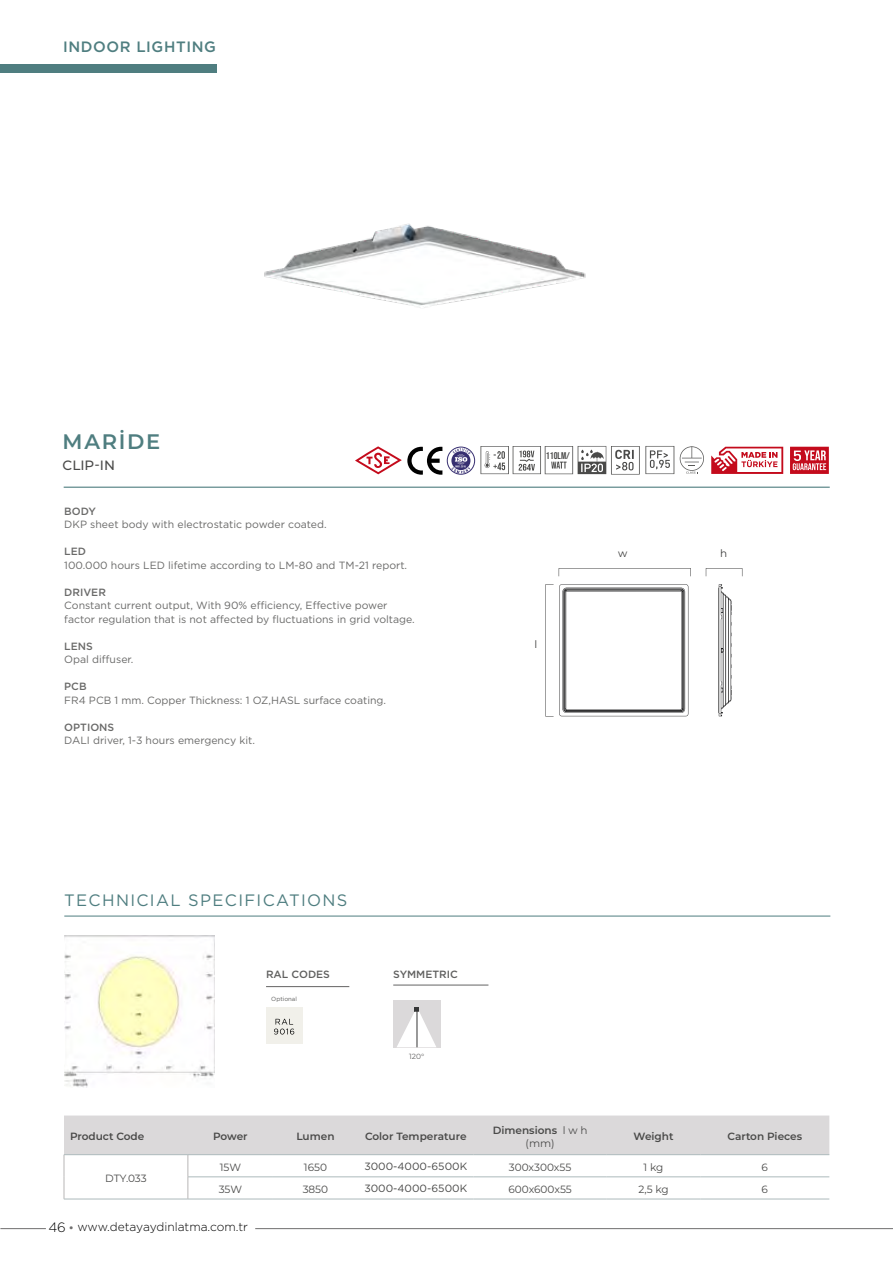
<style>
.page{position:relative;width:893px;height:1263px;background:#fff}
.page>*{position:absolute;margin:0;border:0;box-sizing:border-box;transform-origin:0 0}
.t1{font:600 21px "Montserrat";letter-spacing:.08em;color:#4f7e80}
.t2{font:16.5px "Gotham";letter-spacing:.08em;color:#4f7e80}
.t3{font:500 15px "Gotham";letter-spacing:.04em;color:#4f7e80}
.t4{font:500 13.5px "Montserrat";color:#4a4a49}
.t5{font:300 12px "Gotham";color:#000}
.t6{font:10.5px/13.5px "Gotham";color:#6a6a69}
.t7{font:600 10.5px/12.6px "Montserrat";color:#4a4a49;text-align:center}
.t8{font:10.5px "Montserrat";color:#4a4a49}
.t9{font:10.5px "Gotham";color:#4a4a49}
.t10{font:500 10.5px "Gotham";color:#6a6a69}
.t11{font:500 10.5px "Gotham";color:#60605f}
.t12{font:10.5px "Montserrat";color:#3c3c3b}
.t13{font:9.75px "Bebas Neue";color:#4a4a49}
.t14{font:7.5px "Montserrat";color:#646363}
.t15{font:6px "Gotham";color:#60605f}
.s1{font-weight:400}
.s2{font-size:13.5px}
.s3{color:#706f6f}
</style>
<div class="page">
<hr style="left:0;top:1228px;width:46px;height:1px;background:#706f6f">
<hr style="left:255px;top:1228px;width:638px;height:1px;background:#706f6f">
<div style="left:0;top:64px;width:217px;height:9px;background:#4f7e80"></div>
<hr style="left:64px;top:916px;width:766px;height:1px;background:#4f7e80">
<hr style="left:64px;top:487px;width:766px;height:1px;background:#4f7e80">
<img style="left:64px;top:936px;width:150px;height:152px">
<svg style="left:355px;top:446px;width:87px;height:29px"></svg>
<div style="left:447px;top:447px;width:28px;height:27px;border:1px solid #372f71;border-radius:50%"></div>
<svg style="left:451px;top:448px;width:20px;height:26px"></svg>
<svg style="left:680px;top:446px;width:24px;height:28px"></svg>
<svg style="left:480px;top:446px;width:194px;height:28px"></svg>
<img style="left:264px;top:223px;width:322px;height:85px">
<hr style="left:64px;top:1199px;width:124px;height:1px;background:#adbabc">
<hr style="left:188px;top:1199px;width:85px;height:1px;background:#adbabc">
<hr style="left:273px;top:1199px;width:85px;height:1px;background:#adbabc">
<hr style="left:358px;top:1199px;width:116px;height:1px;background:#adbabc">
<hr style="left:474px;top:1199px;width:133px;height:1px;background:#adbabc">
<hr style="left:607px;top:1199px;width:93px;height:1px;background:#adbabc">
<hr style="left:700px;top:1199px;width:129px;height:1px;background:#adbabc">
<svg style="left:64px;top:1115px;width:765px;height:84px"></svg>
<svg style="left:790px;top:447px;width:39px;height:27px"></svg>
<svg style="left:711px;top:447px;width:72px;height:27px"></svg>
<svg style="left:559px;top:568px;width:132px;height:8px"></svg>
<svg style="left:545px;top:584px;width:187px;height:132px"></svg>
<svg style="left:706px;top:568px;width:36px;height:8px"></svg>
<hr style="left:393px;top:985px;width:95px;height:1px;background:#646363">
<div style="left:393px;top:1000px;width:48px;height:47px;background:#dbd9da"></div>
<svg style="left:397px;top:1007px;width:39px;height:41px"></svg>
<div style="left:266px;top:1007px;width:36px;height:37px;background:#f1f0ea"></div>
<svg style="left:274px;top:1019px;width:20px;height:15px"></svg>
<hr style="left:266px;top:986px;width:83px;height:1px;background:#646363">
<h3 class="t3" style="left:63px;top:37px;width:154px">INDOOR LIGHTING</h3>
<h1 class="t1" style="left:63px;top:427px;width:99px">MARİDE</h1>
<p class="t4" style="left:63px;top:456px;width:54px">CLIP-IN</p>
<p class="t10" style="left:64px;top:504px;width:33px">BODY</p>
<p class="t6" style="left:64px;top:518px;width:264px">DKP sheet body with electrostatic powder coated.</p>
<p class="t10" style="left:64px;top:545px;width:23px">LED</p>
<p class="t6" style="left:64px;top:558px;width:344px">100.000 hours LED lifetime according to LM-80 and TM-21 report.</p>
<p class="t10" style="left:64px;top:585px;width:43px">DRIVER</p>
<p class="t6" style="left:64px;top:599px;width:352px">Constant current output, With 90% efficiency, Effective power factor regulation that is not affected by fluctuations in grid voltage.</p>
<p class="t10" style="left:64px;top:639px;width:30px">LENS</p>
<p class="t6" style="left:64px;top:653px;width:71px">Opal diffuser.</p>
<p class="t10" style="left:64px;top:680px;width:24px">PCB</p>
<p class="t6" style="left:64px;top:693px;width:323px">FR4 PCB 1 mm. Copper Thickness: 1 OZ,HASL surface coating.</p>
<p class="t10" style="left:64px;top:720px;width:52px">OPTIONS</p>
<p class="t6" style="left:64px;top:734px;width:192px">DALI driver, 1-3 hours emergency kit.</p>
<h2 class="t2" style="left:64px;top:890px;width:285px">TECHNICIAL SPECIFICATIONS</h2>
<p class="t11" style="left:266px;top:967px;width:65px">RAL CODES</p>
<p class="t15" style="left:271px;top:995px;width:27px">Optional</p>
<p class="t11" style="left:393px;top:967px;width:66px">SYMMETRIC</p>
<p class="t14" style="left:409px;top:1051px;width:17px">120°</p>
<p class="t13" style="left:546px;top:450px;width:26px">110LM/</p>
<p class="t12" style="left:535px;top:637px;width:4px">l</p>
<p class="t12" style="left:618px;top:546px;width:11px">w</p>
<p class="t12" style="left:720px;top:546px;width:9px">h</p>
<p class="t7" style="left:70px;top:1130px;width:76px">Product Code</p>
<p class="t7" style="left:213px;top:1130px;width:36px">Power</p>
<p class="t7" style="left:296px;top:1130px;width:40px">Lumen</p>
<p class="t7" style="left:365px;top:1130px;width:103px">Color Temperature</p>
<p class="t7" style="left:493px;top:1123px;width:96px">Dimensions <span class="s1">l w h (mm)</span></p>
<p class="t7" style="left:634px;top:1130px;width:41px">Weight</p>
<p class="t7" style="left:727px;top:1130px;width:76px">Carton Pieces</p>
<p class="t8" style="left:105px;top:1171px;width:43px">DTY.033</p>
<p class="t8" style="left:220px;top:1160px;width:23px">15W</p>
<p class="t8" style="left:304px;top:1160px;width:25px">1650</p>
<p class="t9" style="left:364px;top:1159px;width:104px">3000-4000-6500K</p>
<p class="t8" style="left:509px;top:1160px;width:64px">300x300x55</p>
<p class="t8" style="left:644px;top:1160px;width:21px">1 kg</p>
<p class="t8" style="left:762px;top:1160px;width:8px">6</p>
<p class="t8" style="left:219px;top:1182px;width:25px">35W</p>
<p class="t8" style="left:303px;top:1182px;width:27px">3850</p>
<p class="t9" style="left:364px;top:1182px;width:104px">3000-4000-6500K</p>
<p class="t8" style="left:508px;top:1182px;width:65px">600x600x55</p>
<p class="t8" style="left:638px;top:1182px;width:32px">2,5 kg</p>
<p class="t8" style="left:762px;top:1182px;width:8px">6</p>
<p class="t5" style="left:48px;top:1219px;width:201px"><span class="s2">46</span> <span class="s3">•</span> www.detayaydinlatma.com.tr</p>
</div>
